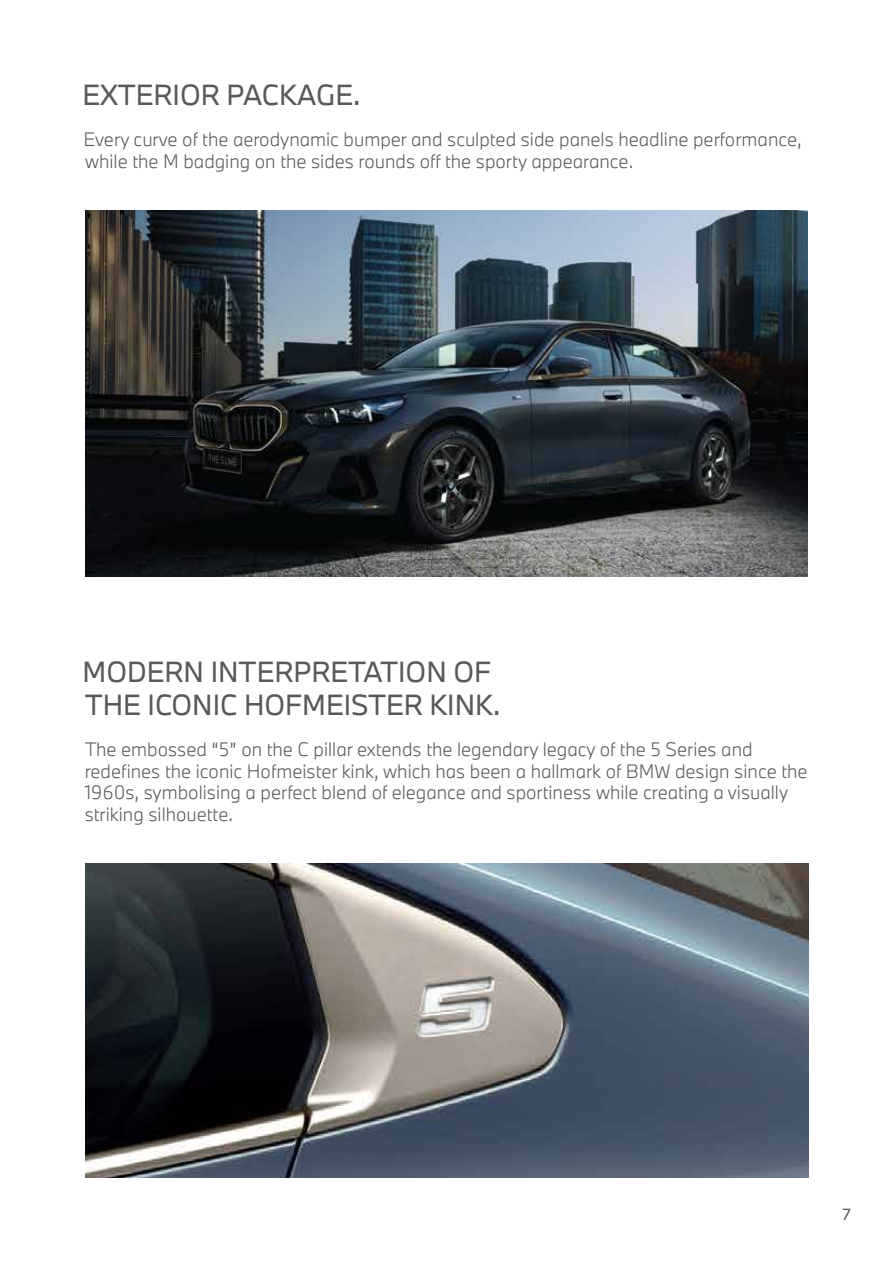
<style>
.page{position:relative;width:893px;height:1263px;background:#fff}
.page>*{position:absolute;margin:0;border:0;box-sizing:border-box;transform-origin:0 0}
.t1{font:27px/32.4px "BMW Type Next";color:#58595b}
.t2{font:300 18px/21.6px "BMW Type Next";color:#58595b}
.t3{font:15px "BMW Type Next";color:#58595b}
</style>
<div class="page">
<img style="left:85px;top:211px;width:723px;height:366px">
<img style="left:85px;top:863px;width:723px;height:315px">
<h1 class="t1" style="left:83px;top:79px;width:279px">EXTERIOR PACKAGE.</h1>
<p class="t2" style="left:84px;top:129px;width:720px">Every curve of the aerodynamic bumper and sculpted side panels headline performance, while the M badging on the sides rounds off the sporty appearance.</p>
<h1 class="t1" style="left:83px;top:655px;width:419px">MODERN INTERPRETATION OF<br>THE ICONIC HOFMEISTER KINK.</h1>
<p class="t2" style="left:85px;top:738px;width:724px">The embossed “5” on the C pillar extends the legendary legacy of the 5 Series and redefines the iconic Hofmeister kink, which has been a hallmark of BMW design since the 1960s, symbolising a perfect blend of elegance and sportiness while creating a visually striking silhouette.</p>
<p class="t3" style="left:843px;top:1204px;width:9px">7</p>
</div>
